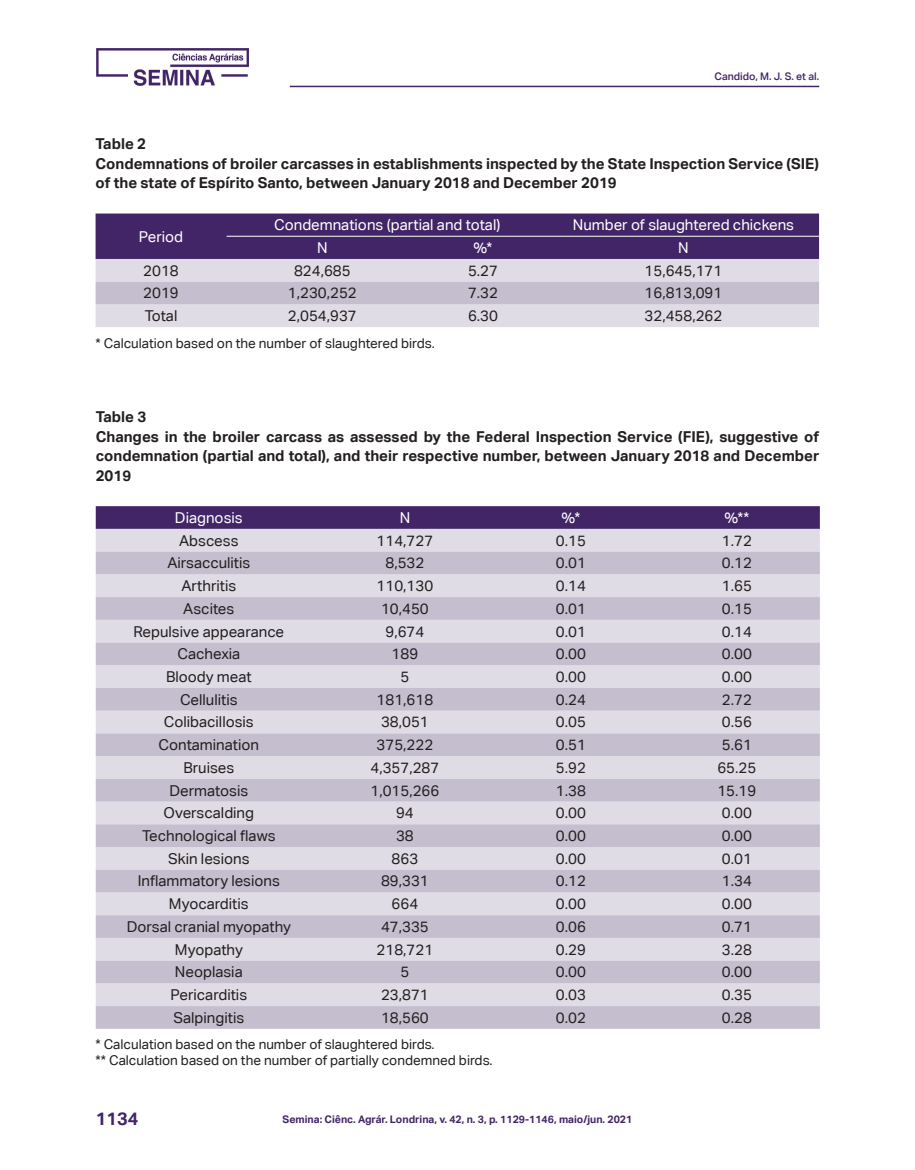
<style>
.page{position:relative;width:915px;height:1170px;background:#fff}
.page>*{position:absolute;margin:0;border:0;box-sizing:border-box;transform-origin:0 0}
.t1{font:700 18px "Aktiv Grotesk Corp";color:#422566}
.texto_tabela{font:15px "Aktiv Grotesk Corp";color:#231f20}
.título_Tabela{font:700 15px/19.5px "Aktiv Grotesk Corp";color:#231f20}
.texto_tabela-2{font:15px "Aktiv Grotesk Corp";color:#fff}
.legenda_de_tabela{font:13.5px "Aktiv Grotesk Corp";color:#231f20}
.t2{font:700 10.5px "Aktiv Grotesk Corp";color:#422566}
.t3{font:500 10.5px "Aktiv Grotesk Corp";color:#422566}
</style>
<div class="page">
<hr style="left:290px;top:86px;width:529px;height:1px;background:#422566">
<img style="left:96px;top:48px;width:152px;height:37px">
<div style="left:95px;top:213px;width:723px;height:46px;background:#422566"></div>
<div style="left:95px;top:259px;width:723px;height:68px;background:#e0dce5"></div>
<div style="left:95px;top:282px;width:723px;height:22px;background:#c5becf"></div>
<hr style="left:226px;top:236px;width:192px;height:1px;background:#fff">
<hr style="left:418px;top:236px;width:129px;height:1px;background:#fff">
<hr style="left:547px;top:236px;width:271px;height:1px;background:#fff">
<svg style="left:96px;top:506px;width:723px;height:23px;background:#442868"></svg>
<div style="left:96px;top:529px;width:723px;height:22px;background:#e0dce5"></div>
<svg style="left:96px;top:551px;width:723px;height:477px;background:#d2ccd9"></svg>
<p class="t3" style="left:714px;top:69px;width:106px">Candido, M. J. S. et al.</p>
<p class="título_Tabela" style="left:95px;top:134px;width:52px">Table 2</p>
<p class="título_Tabela" style="left:95px;top:153px;width:724px">Condemnations of broiler carcasses in establishments inspected by the State Inspection Service (SIE) of the state of Espírito Santo, between January 2018 and December 2019</p>
<p class="texto_tabela-2" style="left:139px;top:227px;width:46px">Period</p>
<p class="texto_tabela-2" style="left:274px;top:216px;width:227px">Condemnations (partial and total)</p>
<p class="texto_tabela-2" style="left:572px;top:216px;width:223px">Number of slaughtered chickens</p>
<p class="texto_tabela-2" style="left:317px;top:239px;width:12px">N</p>
<p class="texto_tabela-2" style="left:473px;top:239px;width:20px">%*</p>
<p class="texto_tabela-2" style="left:678px;top:239px;width:12px">N</p>
<p class="texto_tabela" style="left:143px;top:261px;width:37px">2018</p>
<p class="texto_tabela" style="left:294px;top:261px;width:58px">824,685</p>
<p class="texto_tabela" style="left:468px;top:261px;width:31px">5.27</p>
<p class="texto_tabela" style="left:644px;top:261px;width:79px">15,645,171</p>
<p class="texto_tabela" style="left:143px;top:284px;width:37px">2019</p>
<p class="texto_tabela" style="left:288px;top:284px;width:70px">1,230,252</p>
<p class="texto_tabela" style="left:468px;top:284px;width:31px">7.32</p>
<p class="texto_tabela" style="left:644px;top:284px;width:79px">16,813,091</p>
<p class="texto_tabela" style="left:145px;top:307px;width:34px">Total</p>
<p class="texto_tabela" style="left:288px;top:307px;width:70px">2,054,937</p>
<p class="texto_tabela" style="left:468px;top:307px;width:31px">6.30</p>
<p class="texto_tabela" style="left:644px;top:307px;width:79px">32,458,262</p>
<p class="legenda_de_tabela" style="left:95px;top:335px;width:340px">* Calculation based on the number of slaughtered birds.</p>
<p class="título_Tabela" style="left:96px;top:407px;width:52px">Table 3</p>
<p class="título_Tabela" style="left:96px;top:426px;width:724px;text-align:justify">Changes in the broiler carcass as assessed by the Federal Inspection Service (FIE), suggestive of condemnation (partial and total), and their respective number, between January 2018 and December 2019</p>
<p class="texto_tabela-2" style="left:175px;top:508px;width:69px">Diagnosis</p>
<p class="texto_tabela-2" style="left:399px;top:508px;width:12px">N</p>
<p class="texto_tabela-2" style="left:561px;top:508px;width:20px">%*</p>
<p class="texto_tabela-2" style="left:724px;top:508px;width:26px">%**</p>
<p class="texto_tabela" style="left:179px;top:531px;width:61px">Abscess</p>
<p class="texto_tabela" style="left:376px;top:531px;width:58px">114,727</p>
<p class="texto_tabela" style="left:555px;top:531px;width:31px">0.15</p>
<p class="texto_tabela" style="left:721px;top:531px;width:31px">1.72</p>
<p class="texto_tabela" style="left:167px;top:554px;width:84px">Airsacculitis</p>
<p class="texto_tabela" style="left:385px;top:554px;width:40px">8,532</p>
<p class="texto_tabela" style="left:555px;top:554px;width:31px">0.01</p>
<p class="texto_tabela" style="left:721px;top:554px;width:31px">0.12</p>
<p class="texto_tabela" style="left:181px;top:577px;width:56px">Arthritis</p>
<p class="texto_tabela" style="left:376px;top:577px;width:58px">110,130</p>
<p class="texto_tabela" style="left:555px;top:577px;width:31px">0.14</p>
<p class="texto_tabela" style="left:721px;top:577px;width:31px">1.65</p>
<p class="texto_tabela" style="left:183px;top:599px;width:53px">Ascites</p>
<p class="texto_tabela" style="left:381px;top:599px;width:49px">10,450</p>
<p class="texto_tabela" style="left:555px;top:599px;width:31px">0.01</p>
<p class="texto_tabela" style="left:721px;top:599px;width:31px">0.15</p>
<p class="texto_tabela" style="left:133px;top:622px;width:152px">Repulsive appearance</p>
<p class="texto_tabela" style="left:385px;top:622px;width:40px">9,674</p>
<p class="texto_tabela" style="left:555px;top:622px;width:31px">0.01</p>
<p class="texto_tabela" style="left:721px;top:622px;width:31px">0.14</p>
<p class="texto_tabela" style="left:177px;top:645px;width:64px">Cachexia</p>
<p class="texto_tabela" style="left:391px;top:645px;width:28px">189</p>
<p class="texto_tabela" style="left:555px;top:645px;width:31px">0.00</p>
<p class="texto_tabela" style="left:721px;top:645px;width:31px">0.00</p>
<p class="texto_tabela" style="left:166px;top:667px;width:87px">Bloody meat</p>
<p class="texto_tabela" style="left:400px;top:667px;width:10px">5</p>
<p class="texto_tabela" style="left:555px;top:667px;width:31px">0.00</p>
<p class="texto_tabela" style="left:721px;top:667px;width:31px">0.00</p>
<p class="texto_tabela" style="left:180px;top:690px;width:59px">Cellulitis</p>
<p class="texto_tabela" style="left:376px;top:690px;width:58px">181,618</p>
<p class="texto_tabela" style="left:555px;top:690px;width:31px">0.24</p>
<p class="texto_tabela" style="left:721px;top:690px;width:31px">2.72</p>
<p class="texto_tabela" style="left:164px;top:713px;width:91px">Colibacillosis</p>
<p class="texto_tabela" style="left:381px;top:713px;width:49px">38,051</p>
<p class="texto_tabela" style="left:555px;top:713px;width:31px">0.05</p>
<p class="texto_tabela" style="left:721px;top:713px;width:31px">0.56</p>
<p class="texto_tabela" style="left:158px;top:736px;width:102px">Contamination</p>
<p class="texto_tabela" style="left:376px;top:736px;width:58px">375,222</p>
<p class="texto_tabela" style="left:555px;top:736px;width:31px">0.51</p>
<p class="texto_tabela" style="left:721px;top:736px;width:31px">5.61</p>
<p class="texto_tabela" style="left:183px;top:758px;width:52px">Bruises</p>
<p class="texto_tabela" style="left:370px;top:758px;width:70px">4,357,287</p>
<p class="texto_tabela" style="left:555px;top:758px;width:31px">5.92</p>
<p class="texto_tabela" style="left:717px;top:758px;width:40px">65.25</p>
<p class="texto_tabela" style="left:169px;top:781px;width:80px">Dermatosis</p>
<p class="texto_tabela" style="left:370px;top:781px;width:70px">1,015,266</p>
<p class="texto_tabela" style="left:555px;top:781px;width:31px">1.38</p>
<p class="texto_tabela" style="left:717px;top:781px;width:40px">15.19</p>
<p class="texto_tabela" style="left:163px;top:804px;width:92px">Overscalding</p>
<p class="texto_tabela" style="left:396px;top:804px;width:19px">94</p>
<p class="texto_tabela" style="left:555px;top:804px;width:31px">0.00</p>
<p class="texto_tabela" style="left:721px;top:804px;width:31px">0.00</p>
<p class="texto_tabela" style="left:142px;top:826px;width:135px">Technological flaws</p>
<p class="texto_tabela" style="left:396px;top:826px;width:19px">38</p>
<p class="texto_tabela" style="left:555px;top:826px;width:31px">0.00</p>
<p class="texto_tabela" style="left:721px;top:826px;width:31px">0.00</p>
<p class="texto_tabela" style="left:168px;top:849px;width:83px">Skin lesions</p>
<p class="texto_tabela" style="left:391px;top:849px;width:28px">863</p>
<p class="texto_tabela" style="left:555px;top:849px;width:31px">0.00</p>
<p class="texto_tabela" style="left:721px;top:849px;width:31px">0.01</p>
<p class="texto_tabela" style="left:138px;top:872px;width:144px">Inflammatory lesions</p>
<p class="texto_tabela" style="left:381px;top:872px;width:49px">89,331</p>
<p class="texto_tabela" style="left:555px;top:872px;width:31px">0.12</p>
<p class="texto_tabela" style="left:721px;top:872px;width:31px">1.34</p>
<p class="texto_tabela" style="left:169px;top:895px;width:81px">Myocarditis</p>
<p class="texto_tabela" style="left:391px;top:895px;width:28px">664</p>
<p class="texto_tabela" style="left:555px;top:895px;width:31px">0.00</p>
<p class="texto_tabela" style="left:721px;top:895px;width:31px">0.00</p>
<p class="texto_tabela" style="left:127px;top:917px;width:166px">Dorsal cranial myopathy</p>
<p class="texto_tabela" style="left:381px;top:917px;width:49px">47,335</p>
<p class="texto_tabela" style="left:555px;top:917px;width:31px">0.06</p>
<p class="texto_tabela" style="left:721px;top:917px;width:31px">0.71</p>
<p class="texto_tabela" style="left:175px;top:940px;width:69px">Myopathy</p>
<p class="texto_tabela" style="left:376px;top:940px;width:58px">218,721</p>
<p class="texto_tabela" style="left:555px;top:940px;width:31px">0.29</p>
<p class="texto_tabela" style="left:721px;top:940px;width:31px">3.28</p>
<p class="texto_tabela" style="left:175px;top:963px;width:69px">Neoplasia</p>
<p class="texto_tabela" style="left:400px;top:963px;width:10px">5</p>
<p class="texto_tabela" style="left:555px;top:963px;width:31px">0.00</p>
<p class="texto_tabela" style="left:721px;top:963px;width:31px">0.00</p>
<p class="texto_tabela" style="left:170px;top:985px;width:78px">Pericarditis</p>
<p class="texto_tabela" style="left:381px;top:985px;width:49px">23,871</p>
<p class="texto_tabela" style="left:555px;top:985px;width:31px">0.03</p>
<p class="texto_tabela" style="left:721px;top:985px;width:31px">0.35</p>
<p class="texto_tabela" style="left:173px;top:1008px;width:72px">Salpingitis</p>
<p class="texto_tabela" style="left:381px;top:1008px;width:49px">18,560</p>
<p class="texto_tabela" style="left:555px;top:1008px;width:31px">0.02</p>
<p class="texto_tabela" style="left:721px;top:1008px;width:31px">0.28</p>
<p class="legenda_de_tabela" style="left:95px;top:1035px;width:340px">* Calculation based on the number of slaughtered birds.</p>
<p class="legenda_de_tabela" style="left:95px;top:1052px;width:398px">** Calculation based on the number of partially condemned birds.</p>
<p class="t1" style="left:96px;top:1107px;width:44px">1134</p>
<p class="t2" style="left:282px;top:1112px;width:351px">Semina: Ciênc. Agrár. Londrina, v. 42, n. 3, p. 1129-1146, maio/jun. 2021</p>
</div>
